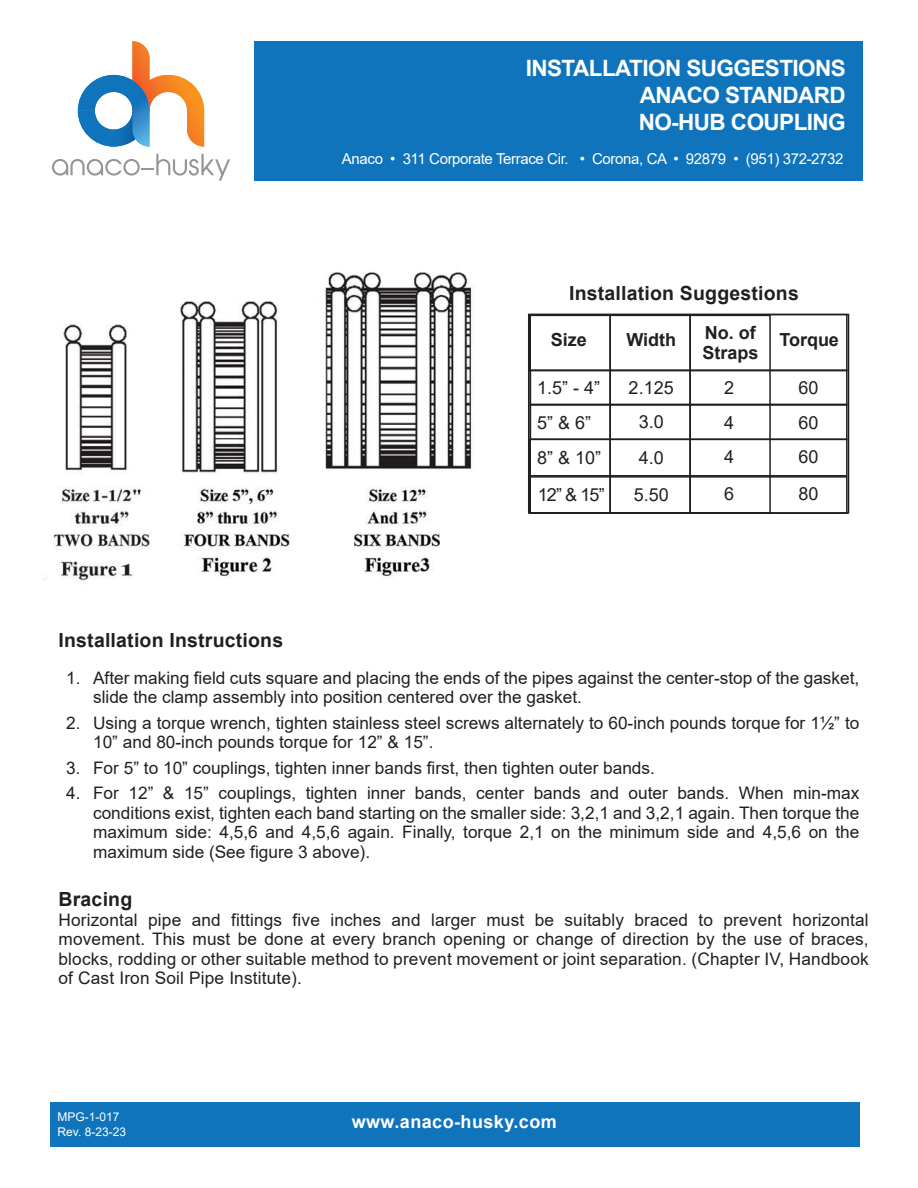
<style>
.page{position:relative;width:918px;height:1188px;background:#fff}
.page>*{position:absolute;margin:0;border:0;box-sizing:border-box;transform-origin:0 0}
.t1{font:700 22.5px/27px "Arial";letter-spacing:-.025em;color:#fff;text-align:justify}
.t2{font:700 19.5px "Arial";letter-spacing:.01em;color:#231f20}
.t3{font:18px/36.2px "Arial";color:#231f20}
.t4{font:700 18px/19.5px "Arial";color:#231f20}
.t5{font:700 18px "Arial";letter-spacing:.025em;color:#fff}
.t6{font:17.25px/19.5px "Arial";color:#231f20;text-align:justify}
.t7{font:15px "Arial";letter-spacing:-.025em;color:#fff}
.t8{font:12px/15px "Arial";color:#fff}
</style>
<div class="page">
<svg style="left:78px;top:41px;width:126px;height:106px"></svg>
<svg style="left:52px;top:154px;width:178px;height:27px"></svg>
<div style="left:254px;top:41px;width:609px;height:140px;background:#1074bc"></div>
<div style="left:50px;top:1102px;width:810px;height:45px;background:#1074bc"></div>
<img style="left:43px;top:272px;width:432px;height:309px">
<div style="left:529px;top:314px;width:319px;height:57px;border:2px solid #231f20"></div>
<div style="left:529px;top:315px;width:82px;height:199px;border:2px solid #231f20"></div>
<div style="left:609px;top:315px;width:82px;height:199px;border:2px solid #231f20"></div>
<div style="left:689px;top:315px;width:82px;height:199px;border:2px solid #231f20"></div>
<div style="left:530px;top:369px;width:318px;height:37px;border:2px solid #231f20"></div>
<div style="left:530px;top:404px;width:318px;height:36px;border:2px solid #231f20"></div>
<div style="left:529px;top:439px;width:319px;height:38px;border:2px solid #231f20"></div>
<div style="left:529px;top:476px;width:319px;height:38px;border:2px solid #231f20"></div>
<h1 class="t1" style="left:639px;top:55px;width:209px;text-indent:-113px">INSTALLATION SUGGESTIONS ANACO STANDARD NO-HUB COUPLING</h1>
<p class="t7" style="left:342px;top:149px;width:503px">Anaco • 311 Corporate Terrace Cir. • Corona, CA • 92879 • (951) 372-2732</p>
<p class="t2" style="left:569px;top:280px;width:231px">Installation Suggestions</p>
<p class="t4" style="left:702px;top:323px;width:58px">No. of<br>Straps</p>
<p class="t4" style="left:551px;top:330px;width:38px">Size</p>
<p class="t4" style="left:626px;top:330px;width:51px">Width</p>
<p class="t4" style="left:779px;top:330px;width:61px">Torque</p>
<p class="t2" style="left:59px;top:626px;width:226px">Installation Instructions</p>
<p class="t3" style="left:537px;top:369px;width:65px">1.5” - 4”</p>
<p class="t3" style="left:629px;top:369px;width:47px">2.125</p>
<p class="t3" style="left:724px;top:369px;width:12px">2</p>
<p class="t3" style="left:798px;top:369px;width:22px;line-height:35.7px">60<br>60</p>
<p class="t3" style="left:798px;top:439px;width:22px">60</p>
<p class="t3" style="left:639px;top:403px;width:27px;line-height:36.6px">3.0<br>4.0</p>
<p class="t3" style="left:537px;top:404px;width:69px">5” &amp; 6”<br>8” &amp; 10”<br>12” &amp; 15”</p>
<p class="t3" style="left:724px;top:405px;width:12px;line-height:34.8px">4<br>4</p>
<p class="t3" style="left:634px;top:476px;width:37px">5.50</p>
<p class="t3" style="left:724px;top:476px;width:12px">6</p>
<p class="t3" style="left:798px;top:476px;width:22px">80</p>
<p class="t6" style="left:93px;top:668px;width:768px;text-indent:-27px">1. After making field cuts square and placing the ends of the pipes against the center-stop of the gasket, slide the clamp assembly into position centered over the gasket.</p>
<p class="t6" style="left:93px;top:713px;width:768px;text-indent:-27px">2. Using a torque wrench, tighten stainless steel screws alternately to 60-inch pounds torque for 1½” to<br>10” and 80-inch pounds torque for 12” &amp; 15”.</p>
<p class="t6" style="left:66px;top:758px;width:590px">3. For 5” to 10” couplings, tighten inner bands first, then tighten outer bands.</p>
<p class="t6" style="left:93px;top:784px;width:768px;text-indent:-27px">4. For 12” &amp; 15” couplings, tighten inner bands, center bands and outer bands. When min-max conditions exist, tighten each band starting on the smaller side: 3,2,1 and 3,2,1 again. Then torque the maximum side: 4,5,6 and 4,5,6 again. Finally, torque 2,1 on the minimum side and 4,5,6 on the maximum side (See figure 3 above).</p>
<p class="t2" style="left:59px;top:886px;width:75px">Bracing</p>
<p class="t6" style="left:59px;top:910px;width:812px">Horizontal pipe and fittings five inches and larger must be suitably braced to prevent horizontal movement. This must be done at every branch opening or change of direction by the use of braces, blocks, rodding or other suitable method to prevent movement or joint separation. (Chapter IV, Handbook of Cast Iron Soil Pipe Institute).</p>
<p class="t8" style="left:58px;top:1109px;width:70px">MPG-1-017<br>Rev. 8-23-23</p>
<p class="t5" style="left:352px;top:1109px;width:207px">www.anaco-husky.com</p>
</div>
